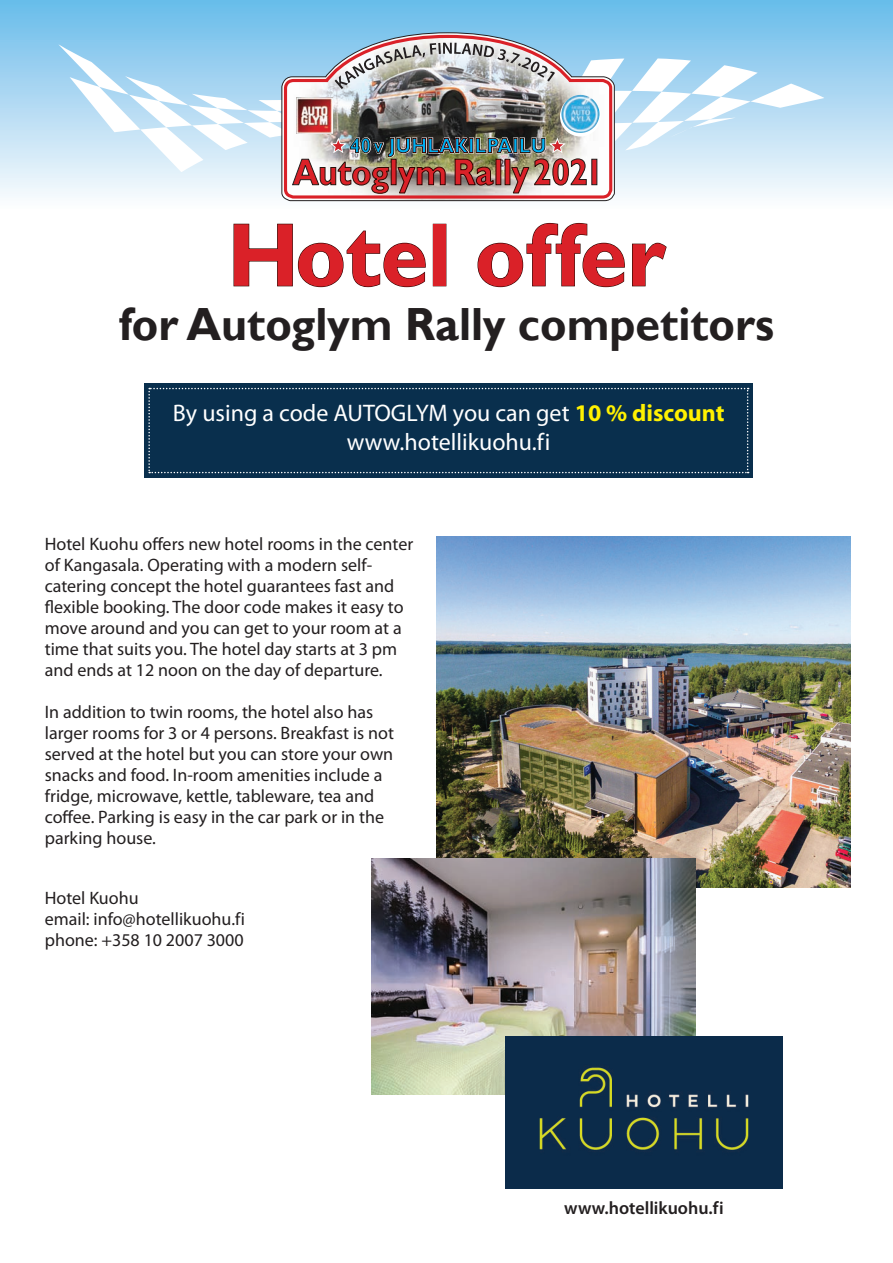
<style>
.page{position:relative;width:893px;height:1263px;background:#fff}
.page>*{position:absolute;margin:0;border:0;box-sizing:border-box;transform-origin:0 0}
.t1{font:700 90px "Gill Sans";color:#da2128;scale:.95 1}
.t2{font:700 46.5px "Gill Sans";color:#231f20;scale:.96 1}
.t3{font:24px/28.5px "Myriad Pro";color:#fff;text-align:center}
.t4{font:18px/21px "Myriad Pro";color:#231f20}
.t5{font:600 18px "Myriad Pro";color:#231f20}
.s1{font-weight:700;color:#fff101}
</style>
<div class="page">
<div style="left:145px;top:384px;width:608px;height:94px;background:#092f4d"></div>
<svg style="left:233px;top:223px;width:193px;height:65px"></svg>
<div style="left:433px;top:224px;width:13px;height:62px;border:1px solid #fff"></div>
<svg style="left:477px;top:222px;width:148px;height:66px"></svg>
<svg style="left:632px;top:242px;width:35px;height:45px"></svg>
<div style="left:0;top:0;width:893px;height:209px;background:linear-gradient(to bottom,#69bceb,#fbfafb)"></div>
<svg style="left:282px;top:33px;width:332px;height:167px;background:#b6a3b5"></svg>
<img style="left:58px;top:43px;width:766px;height:151px">
<img style="left:436px;top:537px;width:414px;height:350px">
<img style="left:371px;top:859px;width:324px;height:235px">
<div style="left:506px;top:1036px;width:276px;height:153px;background:#0b2b4a"></div>
<svg style="left:148px;top:388px;width:601px;height:85px"></svg>
<h1 class="t1" style="left:228px;top:201px;width:462px">Hotel offer</h1>
<h2 class="t2" style="left:119px;top:296px;width:684px">for Autoglym Rally competitors</h2>
<h3 class="t3" style="left:173px;top:399px;width:553px">By using a code AUTOGLYM you can get <span class="s1">10 % discount </span>www.hotellikuohu.fi</h3>
<p class="t4" style="left:45px;top:533px;width:370px">Hotel Kuohu offers new hotel rooms in the center of Kangasala. Operating with a modern self&shy;catering concept the hotel guarantees fast and flexible booking. The door code makes it easy to move around and you can get to your room at a time that suits you. The hotel day starts at 3 pm and ends at 12 noon on the day of departure.</p>
<p class="t4" style="left:45px;top:701px;width:351px">In addition to twin rooms, the hotel also has larger rooms for 3 or 4 persons. Breakfast is not served at the hotel but you can store your own snacks and food. In-room amenities include a fridge, microwave, kettle, tableware, tea and coffee. Parking is easy in the car park or in the parking house.</p>
<p class="t4" style="left:45px;top:887px;width:202px">Hotel Kuohu<br>email: info@hotellikuohu.fi phone: +358 10 2007 3000</p>
<p class="t5" style="left:564px;top:1196px;width:161px">www.hotellikuohu.fi</p>
</div>
